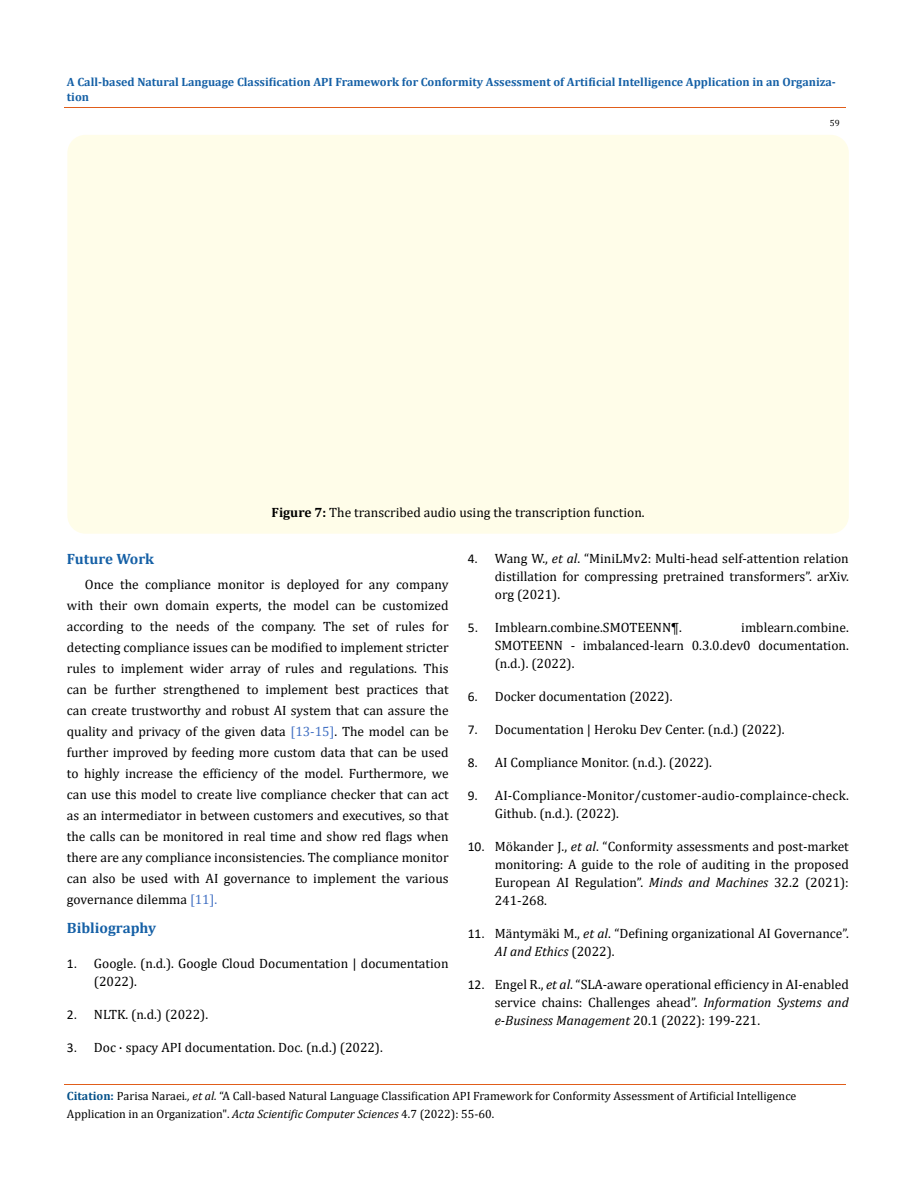
<style>
.page{position:relative;width:917px;height:1188px;background:#fff}
.page>*{position:absolute;margin:0;border:0;box-sizing:border-box;transform-origin:0 0}
.t1{font:700 15px "Cambria";color:#1560a6}
.t2{font:13.5px/21px "Cambria";color:#000;text-align:justify}
.t3{font:12px/18px "Cambria";color:#000}
.t4{font:700 12px/15px "Cambria";color:#1560a6}
.t5{font:9px "Cambria";color:#000}
.s1{font-weight:700}
.s2{color:#4472c4}
.s3{font-family:"Calibri"}
.s4{font-style:italic}
.s5{font-weight:700;color:#035089}
</style>
<div class="page">
<div style="left:67px;top:135px;width:781px;height:399px;background:#fffde9;border-radius:18px"></div>
<hr style="left:64px;top:108px;width:781px;height:1px;background:#e05d1a">
<hr style="left:64px;top:1084px;width:781px;height:1px;background:#e05d1a">
<p class="t4" style="left:67px;top:74px;width:770px">A Call-based Natural Language Classification API Framework for Conformity Assessment of Artificial Intelligence Application in an Organiza&shy;tion</p>
<p class="t2" style="left:271px;top:502px;width:374px"><span class="s1">Figure 7:</span> The transcribed audio using the transcription function.</p>
<p class="t5" style="left:829px;top:118px;width:11px">59</p>
<p class="t1" style="left:67px;top:548px;width:89px">Future Work</p>
<p class="t2" style="left:67px;top:574px;width:383px;text-indent:18px">Once the compliance monitor is deployed for any company with their own domain experts, the model can be customized according to the needs of the company. The set of rules for detecting compliance issues can be modified to implement stricter rules to implement wider array of rules and regulations. This can be further strengthened to implement best practices that can create trustworthy and robust AI system that can assure the quality and privacy of the given data <span class="s2">[13-15]</span>. The model can be further improved by feeding more custom data that can be used to highly increase the efficiency of the model. Furthermore, we can use this model to create live compliance checker that can act as an intermediator in between customers and executives, so that the calls can be monitored in real time and show red flags when there are any compliance inconsistencies. The compliance monitor can also be used with AI governance to implement the various governance dilemma <span class="s2">[11].</span></p>
<p class="t1" style="left:67px;top:917px;width:91px">Bibliography</p>
<p class="t2" style="left:94px;top:954px;width:356px;line-height:18px;text-indent:-27px"><span class="s3">1.</span> Google. (n.d.). Google Cloud Documentation | documentation (2022).</p>
<p class="t2" style="left:67px;top:1004px;width:143px"><span class="s3">2.</span> NLTK. (n.d.) (2022).</p>
<p class="t2" style="left:67px;top:1037px;width:317px"><span class="s3">3.</span> Doc · spacy API documentation. Doc. (n.d.) (2022).</p>
<p class="t2" style="left:495px;top:549px;width:355px;line-height:18px;text-indent:-27px"><span class="s3">4.</span> Wang W., <span class="s4">et al</span>. “MiniLMv2: Multi-head self-attention relation distillation for compressing pretrained transformers”. arXiv. org (2021).</p>
<p class="t2" style="left:468px;top:617px;width:216px"><span class="s3">5.</span> Imblearn.combine.SMOTEENN¶.</p>
<p class="t2" style="left:495px;top:618px;width:355px;line-height:18px;text-indent:246px">imblearn.combine.<br>SMOTEENN - imbalanced-learn 0.3.0.dev0 documentation. (n.d.). (2022).</p>
<p class="t2" style="left:468px;top:686px;width:206px"><span class="s3">6.</span> Docker documentation (2022).</p>
<p class="t2" style="left:468px;top:719px;width:318px"><span class="s3">7.</span> Documentation | Heroku Dev Center. (n.d.) (2022).</p>
<p class="t2" style="left:468px;top:752px;width:245px"><span class="s3">8.</span> AI Compliance Monitor. (n.d.). (2022).</p>
<p class="t2" style="left:495px;top:786px;width:355px;line-height:18px;text-indent:-27px"><span class="s3">9.</span> AI-Compliance-Monitor/customer-audio-complaince-check.<br>Github. (n.d.). (2022).</p>
<p class="t2" style="left:495px;top:837px;width:355px;line-height:18px;text-indent:-27px"><span class="s3">10.</span> Mökander J., <span class="s4">et al</span>. “Conformity assessments and post-market monitoring: A guide to the role of auditing in the proposed European AI Regulation”. <span class="s4">Minds and Machines</span> 32.2 (2021):<br>241-268.</p>
<p class="t2" style="left:495px;top:924px;width:355px;line-height:18px;text-indent:-27px"><span class="s3">11.</span> Mäntymäki M., <span class="s4">et al</span>. “Defining organizational AI Governance”.<br><span class="s4">AI and Ethics</span> (2022).</p>
<p class="t2" style="left:495px;top:975px;width:355px;line-height:18px;text-indent:-27px"><span class="s3">12.</span> Engel R., <span class="s4">et al</span>. “SLA-aware operational efficiency in AI-enabled service chains: Challenges ahead”. <span class="s4">Information Systems and e-Business Management</span> 20.1 (2022): 199-221.</p>
<p class="t3" style="left:67px;top:1087px;width:731px"><span class="s5">Citation:</span> Parisa Naraei<span class="s4">., et al.</span> “A Call-based Natural Language Classification API Framework for Conformity Assessment of Artificial Intelligence<br>Application in an Organization". <span class="s4">Acta Scientific Computer Sciences</span> 4.7 (2022): 55-60.</p>
</div>
